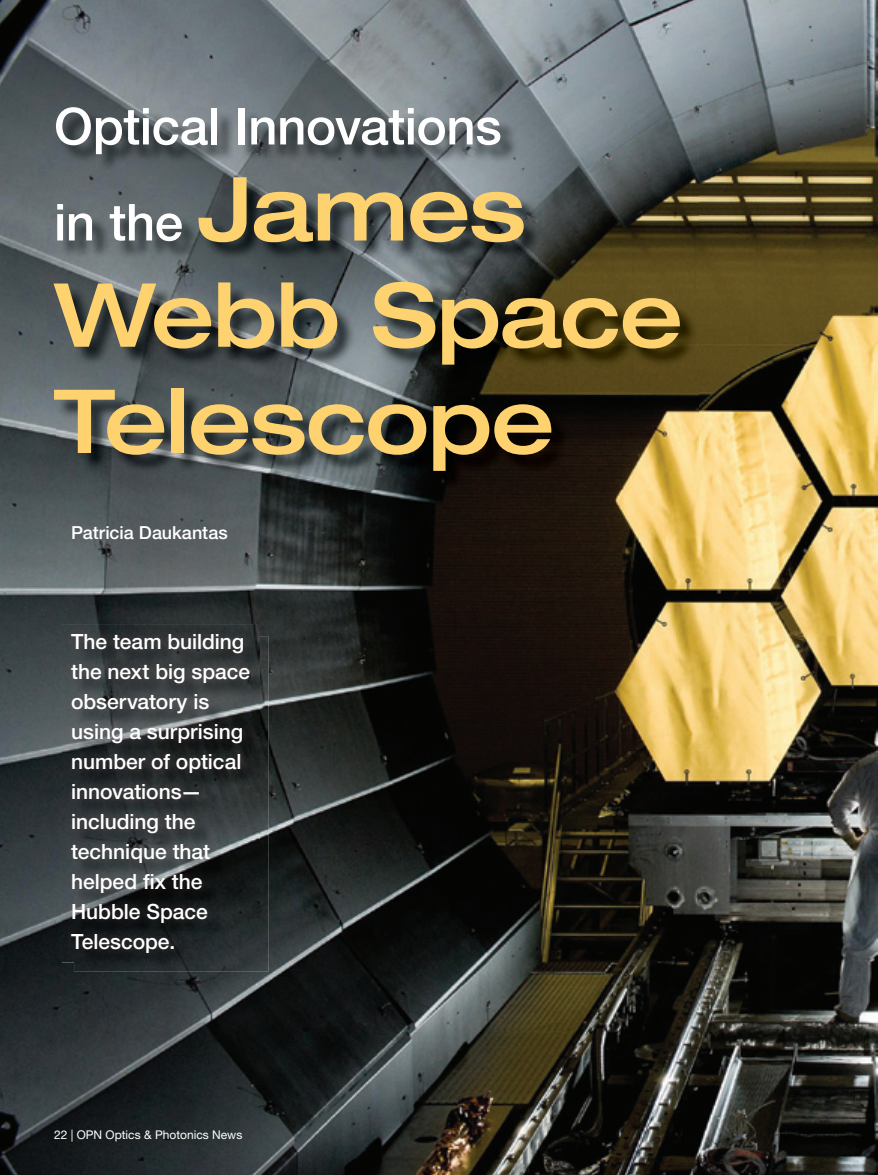
<style>
.page{position:relative;width:878px;height:1175px;background:#fff}
.page>*{position:absolute;margin:0;border:0;box-sizing:border-box;transform-origin:0 0}
.t1{font:500 expanded 88.5px/106.2px "Helvetica Neue LT Std";letter-spacing:-.015em;color:#fed36f}
.t2{font:500 51px/96px "Helvetica Neue LT Std";letter-spacing:-.01em;color:#fff}
.t3{font:500 21px/30px "Helvetica Neue LT Std";letter-spacing:-.005em;color:#fff}
.t4{font:500 18px "Helvetica Neue LT Std";color:#fff}
.t5{font:12px "Helvetica Neue LT Std";color:#fff}
.s1{font-stretch:expanded;font-size:88.5px;color:#fed36f}
</style>
<div class="page">
<img style="left:0;top:0;width:878px;height:1174px">
<img style="left:56px;top:109px;width:642px;height:380px">
<img style="left:74px;top:636px;width:194px;height:335px">
<img style="left:62px;top:624px;width:197px;height:338px">
<img style="left:74px;top:636px;width:185px;height:326px">
<h2 class="t2" style="left:54px;top:78px;width:473px">Optical Innovations in the <span class="s1">James</span></h2>
<h1 class="t1" style="left:54px;top:260px;width:630px">Webb Space<br>Telescope</h1>
<p class="t4" style="left:71px;top:522px;width:158px">Patricia Daukantas</p>
<p class="t3" style="left:71px;top:626px;width:180px">The team building the next big space observatory is using a surprising number of optical innovations— including the technique that helped fix the<br>Hubble Space<br>Telescope.</p>
<p class="t5" style="left:54px;top:1127px;width:190px">22 | OPN Optics &amp; Photonics News</p>
</div>
